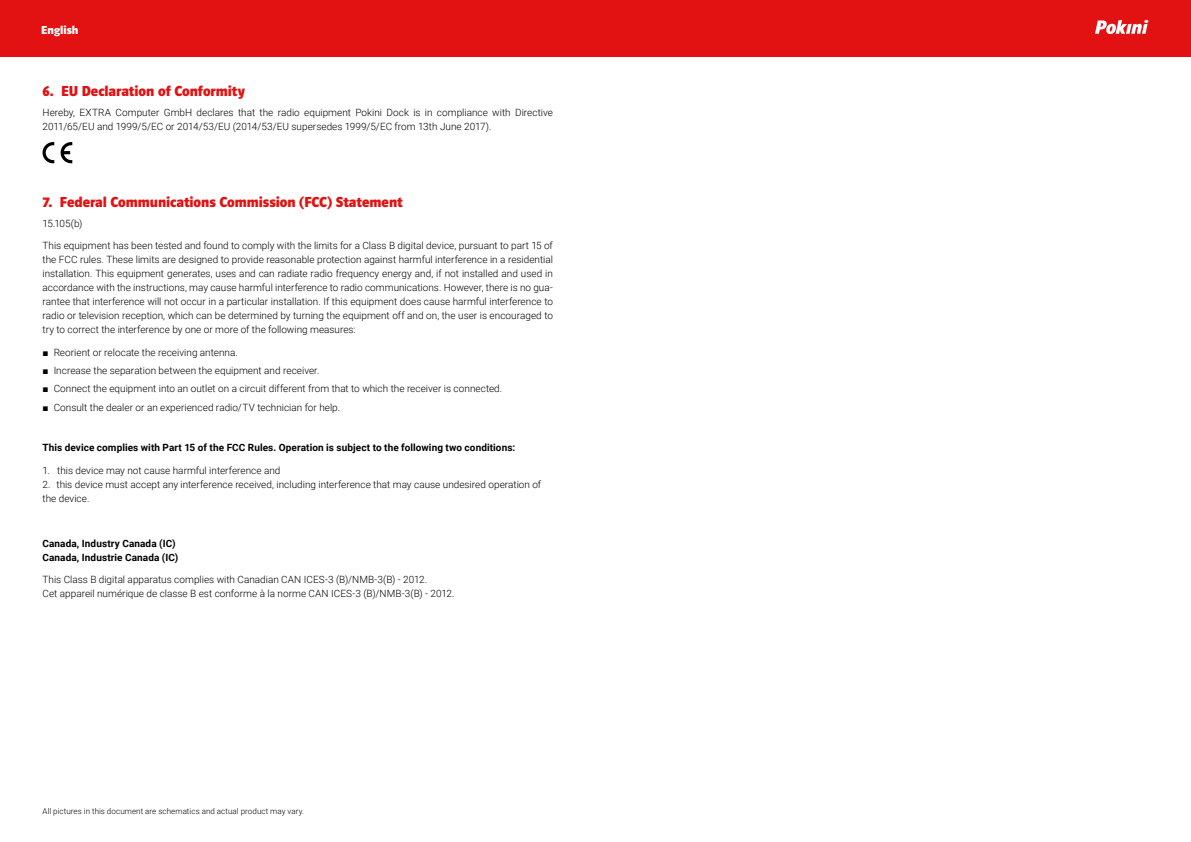
<style>
.page{position:relative;width:1191px;height:842px;background:#fff}
.page>*{position:absolute;margin:0;border:0;box-sizing:border-box;transform-origin:0 0}
.t1{font:15px "Polo 11 Fett";letter-spacing:-.005em;color:#e21213}
.t2{font:12px "Polo 22 Fett";color:#fff}
.t3{font:300 10px/14px "Roboto";color:#000}
.t4{font:700 10px/14px "Roboto";letter-spacing:.01em;color:#000}
.t5{font:300 8px "Roboto";letter-spacing:.01em;color:#000}
.s1{font-family:"Arial";font-weight:400}
</style>
<div class="page">
<div style="left:0;top:0;width:1191px;height:57px;background:#e21213"></div>
<svg style="left:1095px;top:20px;width:53px;height:14px"></svg>
<svg style="left:61px;top:142px;width:11px;height:21px"></svg>
<svg style="left:43px;top:142px;width:11px;height:21px"></svg>
<p class="t2" style="left:41px;top:23px;width:39px">English</p>
<h1 class="t1" style="left:43px;top:83px;width:204px">6. EU Declaration of Conformity</h1>
<p class="t3" style="left:43px;top:105px;width:512px">Hereby, EXTRA Computer GmbH declares that the radio equipment Pokini Dock is in compliance with Directive<br>2011/65/EU and 1999/5/EC or 2014/53/EU (2014/53/EU supersedes 1999/5/EC from 13th June 2017).</p>
<h1 class="t1" style="left:43px;top:194px;width:362px">7. Federal Communications Commission (FCC) Statement</h1>
<p class="t3" style="left:43px;top:216px;width:42px">15.105(b)</p>
<p class="t3" style="left:43px;top:238px;width:512px;text-align:justify">This equipment has been tested and found to comply with the limits for a Class B digital device, pursuant to part 15 of the FCC rules. These limits are designed to provide reasonable protection against harmful interference in a residential installation. This equipment generates, uses and can radiate radio frequency energy and, if not installed and used in accordance with the instructions, may cause harmful interference to radio communications. However, there is no gua&shy;rantee that interference will not occur in a particular installation. If this equipment does cause harmful interference to radio or television reception, which can be determined by turning the equipment off and on, the user is encouraged to try to correct the interference by one or more of the following measures:</p>
<p class="t3" style="left:43px;top:345px;width:197px"><span class="s1">■</span> Reorient or relocate the receiving antenna.</p>
<p class="t3" style="left:43px;top:363px;width:278px"><span class="s1">■</span> Increase the separation between the equipment and receiver.</p>
<p class="t3" style="left:43px;top:381px;width:461px"><span class="s1">■</span> Connect the equipment into an outlet on a circuit different from that to which the receiver is connected.</p>
<p class="t3" style="left:43px;top:400px;width:299px"><span class="s1">■</span> Consult the dealer or an experienced radio/TV technician for help.</p>
<p class="t4" style="left:43px;top:440px;width:474px">This device complies with Part 15 of the FCC Rules. Operation is subject to the following two conditions:</p>
<p class="t3" style="left:43px;top:463px;width:239px">1. this device may not cause harmful interference and</p>
<p class="t3" style="left:43px;top:477px;width:500px">2. this device must accept any interference received, including interference that may cause undesired operation of the device.</p>
<p class="t4" style="left:43px;top:536px;width:137px">Canada, Industry Canada (IC)<br>Canada, Industrie Canada (IC)</p>
<p class="t3" style="left:43px;top:572px;width:413px">This Class B digital apparatus complies with Canadian CAN ICES-3 (B)/NMB-3(B) - 2012.<br>Cet appareil numérique de classe B est conforme à la norme CAN ICES-3 (B)/NMB-3(B) - 2012.</p>
<p class="t5" style="left:43px;top:805px;width:263px">All pictures in this document are schematics and actual product may vary.</p>
</div>
